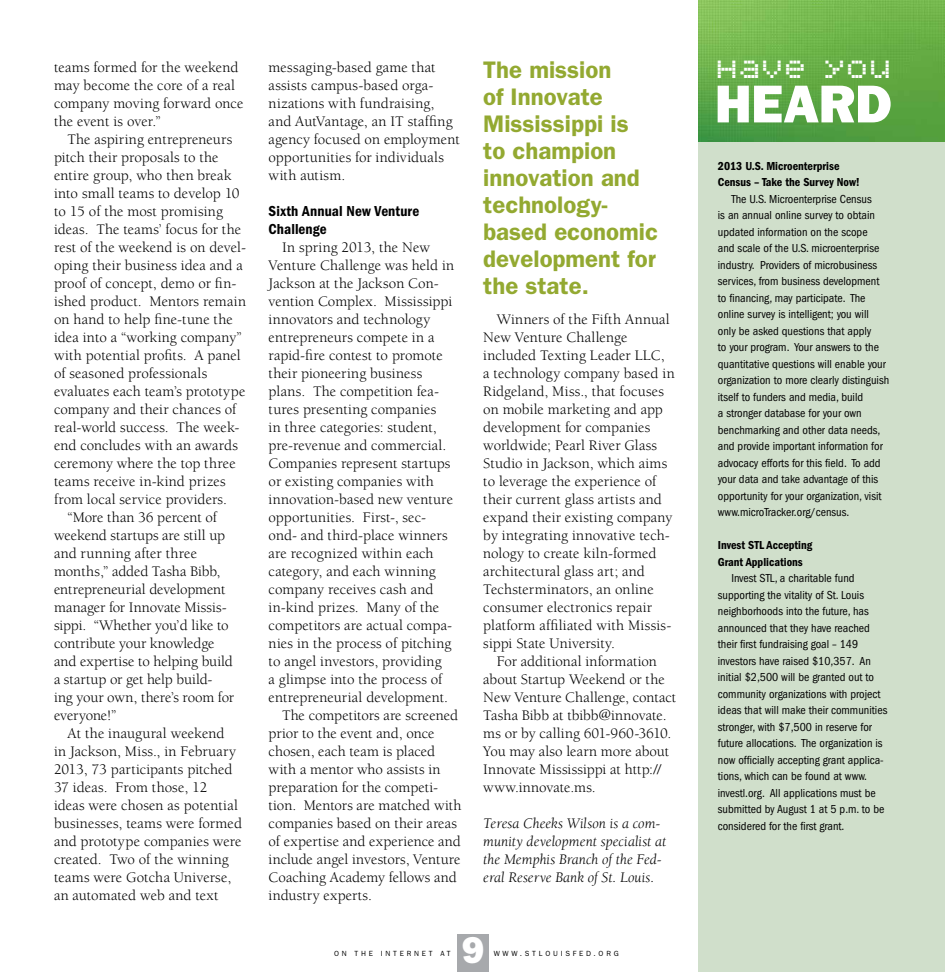
<style>
.page{position:relative;width:945px;height:972px;background:#fff}
.page>*{position:absolute;margin:0;border:0;box-sizing:border-box;transform-origin:0 0}
.t1{font:53.55px "ITC Franklin Gothic Std Hvy";color:#fff}
.t2{font:39.15px "Bubbledot ICG Coarse Positive";letter-spacing:.03em;color:#fff}
.t3{font:37.5px "ITC Franklin Gothic Std Hvy";color:#fff}
.t4{font:600 24px/27px "ITC Franklin Gothic Std";color:#93a931}
.t5{font:15px/18px "Berkeley Std";letter-spacing:.005em;color:#000}
.t6{font:italic 15px/18px "Berkeley Std";color:#000}
.t7{font:15px/18px "ITC Franklin Gothic Std Dm Cd";letter-spacing:.005em;color:#000}
.t8{font:condensed 12px/16.5px "ITC Franklin Gothic Std";color:#000}
.t9{font:12px/16.5px "ITC Franklin Gothic Std Dm Cd";color:#000}
.t10{font:7.5px "ITC Franklin Gothic Std";letter-spacing:.37em;color:#000}
</style>
<div class="page">
<div style="left:698px;top:141px;width:247px;height:831px;background:#d0dfcb"></div>
<img style="left:698px;top:0;width:247px;height:141px">
<div style="left:458px;top:934px;width:30px;height:38px;background:#a7a9ac"></div>
<p class="t5" style="left:54px;top:59px;width:191px">teams formed for the weekend may become the core of a real company moving forward once the event is over.”</p>
<p class="t5" style="left:68px;top:131px;width:166px">The aspiring entrepreneurs</p>
<p class="t5" style="left:54px;top:149px;width:166px">pitch their proposals to the</p>
<p class="t5" style="left:54px;top:167px;width:179px">entire group, who then break</p>
<p class="t5" style="left:54px;top:185px;width:187px">into small teams to develop 10</p>
<p class="t5" style="left:54px;top:203px;width:170px">to 15 of the most promising</p>
<p class="t5" style="left:54px;top:221px;width:189px">ideas. The teams’ focus for the</p>
<p class="t5" style="left:54px;top:239px;width:194px">rest of the weekend is on devel-</p>
<p class="t5" style="left:54px;top:257px;width:190px">oping their business idea and a</p>
<p class="t5" style="left:54px;top:275px;width:184px">proof of concept, demo or fin-</p>
<p class="t5" style="left:54px;top:293px;width:194px">ished product. Mentors remain</p>
<p class="t5" style="left:54px;top:311px;width:180px">on hand to help fine-tune the</p>
<p class="t5" style="left:54px;top:329px;width:189px">idea into a “working company”</p>
<p class="t5" style="left:54px;top:347px;width:188px">with potential profits. A panel</p>
<p class="t5" style="left:54px;top:365px;width:155px">of seasoned professionals</p>
<p class="t5" style="left:54px;top:383px;width:193px">evaluates each team’s prototype</p>
<p class="t5" style="left:54px;top:401px;width:184px">company and their chances of</p>
<p class="t5" style="left:54px;top:419px;width:187px">real-world success. The week-</p>
<p class="t5" style="left:54px;top:437px;width:186px">end concludes with an awards</p>
<p class="t5" style="left:54px;top:455px;width:183px">ceremony where the top three</p>
<p class="t5" style="left:54px;top:473px;width:173px">teams receive in-kind prizes</p>
<p class="t5" style="left:54px;top:491px;width:175px">from local service providers.</p>
<p class="t5" style="left:68px;top:509px;width:151px">“More than 36 percent of</p>
<p class="t5" style="left:54px;top:527px;width:173px">weekend startups are still up</p>
<p class="t5" style="left:54px;top:545px;width:145px">and running after three</p>
<p class="t5" style="left:54px;top:563px;width:168px">months,” added Tasha Bibb,</p>
<p class="t5" style="left:54px;top:581px;width:173px">entrepreneurial development</p>
<p class="t5" style="left:54px;top:599px;width:174px">manager for Innovate Missis-</p>
<p class="t5" style="left:54px;top:617px;width:176px">sippi. “Whether you’d like to</p>
<p class="t5" style="left:54px;top:635px;width:162px">contribute your knowledge</p>
<p class="t5" style="left:54px;top:653px;width:181px">and expertise to helping build</p>
<p class="t5" style="left:54px;top:671px;width:160px">a startup or get help build-</p>
<p class="t5" style="left:54px;top:689px;width:182px">ing your own, there’s room for</p>
<p class="t5" style="left:54px;top:707px;width:64px">everyone!”</p>
<p class="t5" style="left:68px;top:725px;width:159px">At the inaugural weekend</p>
<p class="t5" style="left:54px;top:743px;width:184px">in Jackson, Miss., in February</p>
<p class="t5" style="left:54px;top:761px;width:180px">2013, 73 participants pitched</p>
<p class="t5" style="left:54px;top:779px;width:155px">37 ideas. From those, 12</p>
<p class="t5" style="left:54px;top:797px;width:185px">ideas were chosen as potential</p>
<p class="t5" style="left:54px;top:815px;width:190px">businesses, teams were formed</p>
<p class="t5" style="left:54px;top:833px;width:189px">and prototype companies were</p>
<p class="t5" style="left:54px;top:851px;width:176px">created. Two of the winning</p>
<p class="t5" style="left:54px;top:869px;width:179px">teams were Gotcha Universe,</p>
<p class="t5" style="left:54px;top:887px;width:166px">an automated web and text</p>
<p class="t5" style="left:269px;top:59px;width:193px">messaging-based game that assists campus-based orga&shy;nizations with fundraising, and AutVantage, an IT staffing agency focused on employment opportunities for individuals with autism.</p>
<p class="t7" style="left:269px;top:202px;width:152px">Sixth Annual New Venture<br>Challenge</p>
<p class="t5" style="left:282px;top:239px;width:149px">In spring 2013, the New</p>
<p class="t5" style="left:269px;top:257px;width:187px">Venture Challenge was held in</p>
<p class="t5" style="left:269px;top:275px;width:172px">Jackson at the Jackson Con-</p>
<p class="t5" style="left:269px;top:293px;width:185px">vention Complex. Mississippi</p>
<p class="t5" style="left:269px;top:311px;width:163px">innovators and technology</p>
<p class="t5" style="left:269px;top:329px;width:167px">entrepreneurs compete in a</p>
<p class="t5" style="left:269px;top:347px;width:176px">rapid-fire contest to promote</p>
<p class="t5" style="left:269px;top:365px;width:155px">their pioneering business</p>
<p class="t5" style="left:269px;top:383px;width:172px">plans. The competition fea-</p>
<p class="t5" style="left:269px;top:401px;width:169px">tures presenting companies</p>
<p class="t5" style="left:269px;top:419px;width:170px">in three categories: student,</p>
<p class="t5" style="left:269px;top:437px;width:179px">pre-revenue and commercial.</p>
<p class="t5" style="left:269px;top:455px;width:183px">Companies represent startups</p>
<p class="t5" style="left:269px;top:473px;width:167px">or existing companies with</p>
<p class="t5" style="left:269px;top:491px;width:186px">innovation-based new venture</p>
<p class="t5" style="left:269px;top:509px;width:159px">opportunities. First-, sec-</p>
<p class="t5" style="left:269px;top:527px;width:180px">ond- and third-place winners</p>
<p class="t5" style="left:269px;top:545px;width:167px">are recognized within each</p>
<p class="t5" style="left:269px;top:563px;width:169px">category, and each winning</p>
<p class="t5" style="left:269px;top:581px;width:166px">company receives cash and</p>
<p class="t5" style="left:269px;top:599px;width:172px">in-kind prizes. Many of the</p>
<p class="t5" style="left:269px;top:617px;width:185px">competitors are actual compa-</p>
<p class="t5" style="left:269px;top:635px;width:184px">nies in the process of pitching</p>
<p class="t5" style="left:269px;top:653px;width:175px">to angel investors, providing</p>
<p class="t5" style="left:269px;top:671px;width:175px">a glimpse into the process of</p>
<p class="t5" style="left:269px;top:689px;width:181px">entrepreneurial development.</p>
<p class="t5" style="left:282px;top:707px;width:178px">The competitors are screened</p>
<p class="t5" style="left:269px;top:725px;width:168px">prior to the event and, once</p>
<p class="t5" style="left:269px;top:743px;width:168px">chosen, each team is placed</p>
<p class="t5" style="left:269px;top:761px;width:174px">with a mentor who assists in</p>
<p class="t5" style="left:269px;top:779px;width:171px">preparation for the competi-</p>
<p class="t5" style="left:269px;top:797px;width:195px">tion. Mentors are matched with</p>
<p class="t5" style="left:269px;top:815px;width:190px">companies based on their areas</p>
<p class="t5" style="left:269px;top:833px;width:194px">of expertise and experience and</p>
<p class="t5" style="left:269px;top:851px;width:193px">include angel investors, Venture</p>
<p class="t5" style="left:269px;top:869px;width:190px">Coaching Academy fellows and</p>
<p class="t5" style="left:269px;top:887px;width:105px">industry experts.</p>
<h3 class="t4" style="left:483px;top:56px;width:176px">The mission<br>of Innovate<br>Mississippi is<br>to champion innovation and technology&shy;based economic development for the state.</h3>
<p class="t5" style="left:483px;top:311px;width:193px;text-indent:14px">Winners of the Fifth Annual<br>New Venture Challenge included Texting Leader LLC, a technology company based in<br>Ridgeland, Miss., that focuses on mobile marketing and app development for companies worldwide; Pearl River Glass<br>Studio in Jackson, which aims to leverage the experience of their current glass artists and expand their existing company by integrating innovative tech&shy;nology to create kiln-formed architectural glass art; and<br>Techsterminators, an online consumer electronics repair platform affiliated with Missis&shy;sippi State University.</p>
<p class="t5" style="left:483px;top:653px;width:195px;text-indent:14px">For additional information about Startup Weekend or the<br>New Venture Challenge, contact<br>Tasha Bibb at tbibb@innovate. ms or by calling 601-960-3610.<br>You may also learn more about<br>Innovate Mississippi at http:// www.innovate.ms.</p>
<p class="t6" style="left:483px;top:815px;width:184px">Teresa Cheeks Wilson is a com&shy;munity development specialist at the Memphis Branch of the Fed&shy;eral Reserve Bank of St. Louis.</p>
<h3 class="t3" style="left:462px;top:928px;width:24px">#9</h3>
<p class="t10" style="left:334px;top:949px;width:118px">ON THE INTERNET AT</p>
<p class="t10" style="left:494px;top:949px;width:127px">WWW.STLOUISFED.ORG</p>
<h2 class="t2" style="left:716px;top:46px;width:177px">Have you</h2>
<h1 class="t1" style="left:715px;top:73px;width:178px">HEARD</h1>
<p class="t9" style="left:718px;top:158px;width:144px">2013 U.S. Microenterprise<br>Census – Take the Survey Now!</p>
<p class="t8" style="left:718px;top:191px;width:173px;text-indent:14px">The U.S. Microenterprise Census<br>is an annual online survey to obtain updated information on the scope<br>and scale of the U.S. microenterprise industry. Providers of microbusiness services, from business development to financing, may participate. The online survey is intelligent; you will only be asked questions that apply<br>to your program. Your answers to the quantitative questions will enable your organization to more clearly distinguish itself to funders and media, build<br>a stronger database for your own benchmarking and other data needs, and provide important information for advocacy efforts for this field. To add your data and take advantage of this opportunity for your organization, visit www.microTracker.org/census.</p>
<p class="t9" style="left:718px;top:537px;width:96px">Invest STL Accepting<br>Grant Applications</p>
<p class="t8" style="left:718px;top:570px;width:171px;text-indent:14px">Invest STL, a charitable fund supporting the vitality of St. Louis neighborhoods into the future, has announced that they have reached their first fundraising goal – 149 investors have raised $10,357. An initial $2,500 will be granted out to community organizations with project ideas that will make their communities stronger, with $7,500 in reserve for future allocations. The organization is now officially accepting grant applica&shy;tions, which can be found at www. investl.org. All applications must be submitted by August 1 at 5 p.m. to be considered for the first grant.</p>
</div>
